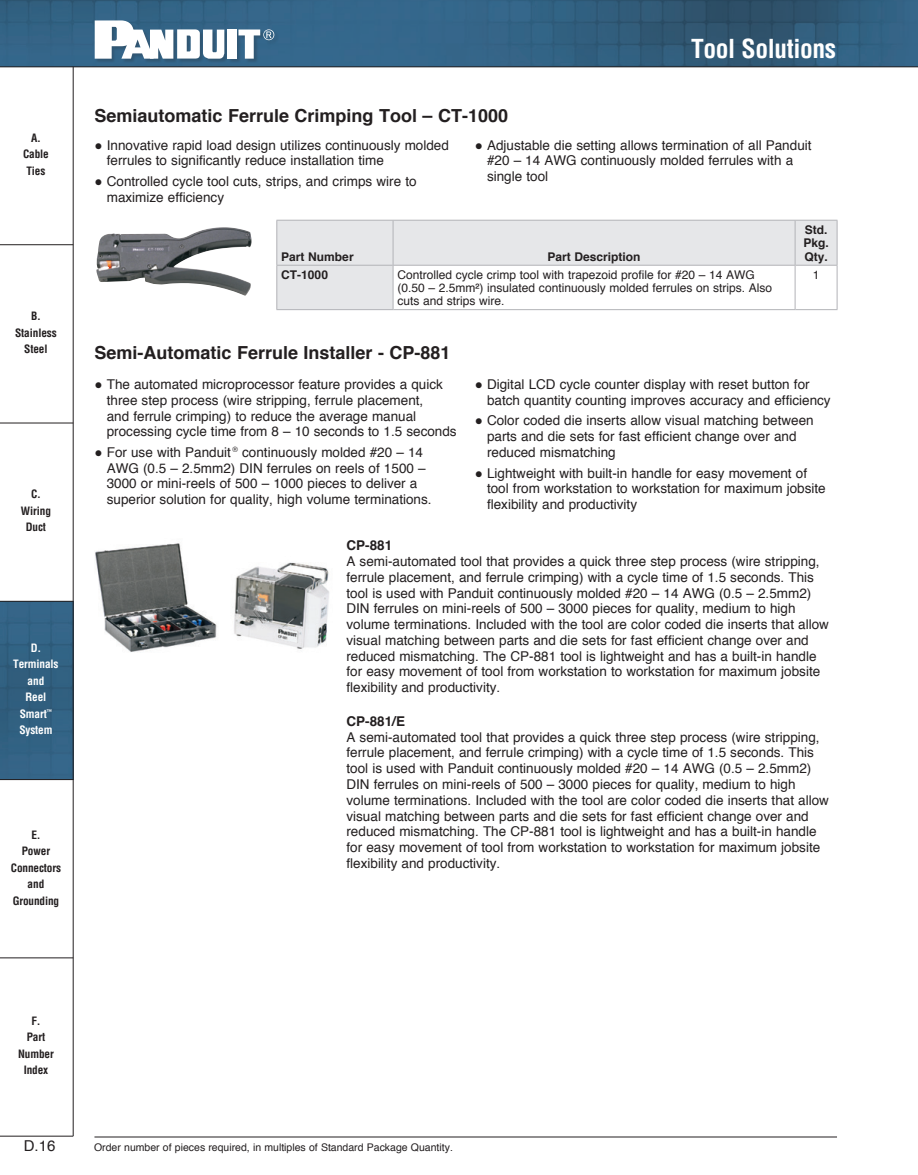
<style>
.page{position:relative;width:918px;height:1175px;background:#fff}
.page>*{position:absolute;margin:0;border:0;box-sizing:border-box;transform-origin:0 0}
.t1{font:700 condensed 25.5px "Helvetica";letter-spacing:-.015em;color:#fff}
.t2{font:700 18px "Helvetica";color:#231f20}
.t3{font:15px "Helvetica";color:#231f20}
.t4{font:13.5px/15.8px "Helvetica";color:#231f20}
.t5{font:700 13.5px "Helvetica";color:#231f20}
.t6{font:12px/13.2px "Helvetica";color:#231f20}
.t7{font:700 12px/13.5px "Helvetica";color:#231f20;text-align:justify}
.t8{font:700 condensed 11.25px/16.5px "Helvetica";letter-spacing:-.01em;color:#231f20;text-align:center}
.t9{font:700 condensed 11.25px/16.5px "Helvetica";letter-spacing:-.01em;color:#fff;text-align:center}
.t10{font:10.5px "Helvetica";color:#231f20}
</style>
<div class="page">
<img style="left:0;top:0;width:918px;height:67px">
<div style="left:95px;top:20px;width:184px;height:43px;background:#231f20;opacity:.22"></div>
<div style="left:228px;top:30px;width:9px;height:29px;background:#fff"></div>
<svg style="left:95px;top:20px;width:129px;height:39px"></svg>
<svg style="left:238px;top:29px;width:36px;height:30px"></svg>
<div style="left:0;top:602px;width:73px;height:177px;background:#326283"></div>
<hr style="left:0;top:244px;width:73px;height:1px;background:#231f20">
<hr style="left:0;top:423px;width:73px;height:1px;background:#231f20">
<hr style="left:0;top:601px;width:73px;height:1px;background:#231f20">
<hr style="left:0;top:779px;width:73px;height:1px;background:#231f20">
<hr style="left:0;top:957px;width:73px;height:1px;background:#231f20">
<hr style="left:0;top:1135px;width:73px;height:1px;background:#231f20">
<hr style="left:0;top:67px;width:918px;height:1px;background:#231f20">
<hr style="left:73px;top:67px;width:1px;height:1069px;background:#231f20">
<hr style="left:94px;top:1136px;width:743px;height:1px;background:#231f20">
<img style="left:96px;top:227px;width:155px;height:69px">
<img style="left:95px;top:543px;width:234px;height:109px">
<svg style="left:277px;top:221px;width:560px;height:88px;fill:#e6e7e9"></svg>
<hr style="left:795px;top:220px;width:1px;height:45px;background:#b2b3b7">
<hr style="left:837px;top:220px;width:1px;height:45px;background:#b2b3b7">
<hr style="left:795px;top:265px;width:42px;height:1px;background:#b2b3b7">
<hr style="left:837px;top:265px;width:1px;height:44px;background:#b2b3b7">
<hr style="left:795px;top:309px;width:42px;height:1px;background:#b2b3b7">
<hr style="left:393px;top:265px;width:402px;height:1px;background:#b2b3b7">
<hr style="left:795px;top:265px;width:1px;height:44px;background:#b2b3b7">
<hr style="left:393px;top:309px;width:402px;height:1px;background:#b2b3b7">
<hr style="left:276px;top:265px;width:117px;height:1px;background:#b2b3b7">
<hr style="left:276px;top:265px;width:1px;height:44px;background:#b2b3b7">
<hr style="left:393px;top:265px;width:1px;height:44px;background:#b2b3b7">
<hr style="left:276px;top:309px;width:117px;height:1px;background:#b2b3b7">
<hr style="left:393px;top:220px;width:402px;height:1px;background:#b2b3b7">
<hr style="left:795px;top:220px;width:42px;height:1px;background:#b2b3b7">
<hr style="left:276px;top:220px;width:117px;height:1px;background:#b2b3b7">
<hr style="left:276px;top:220px;width:1px;height:45px;background:#b2b3b7">
<hr style="left:393px;top:220px;width:1px;height:45px;background:#b2b3b7">
<p class="t8" style="left:23px;top:129px;width:27px">A.<br>Cable<br>Ties</p>
<p class="t8" style="left:15px;top:307px;width:43px">B.<br>Stainless<br>Steel</p>
<p class="t8" style="left:21px;top:486px;width:32px">C.<br>Wiring<br>Duct</p>
<p class="t9" style="left:13px;top:639px;width:47px">D.<br>Terminals and<br>Reel<br>Smart<sup>™<br></sup>System</p>
<p class="t8" style="left:11px;top:826px;width:52px">E.<br>Power<br>Connectors and<br>Grounding</p>
<h1 class="t1" style="left:691px;top:33px;width:147px">Tool Solutions</h1>
<h2 class="t2" style="left:94px;top:101px;width:415px">Semiautomatic Ferrule Crimping Tool – CT-1000</h2>
<p class="t4" style="left:107px;top:137px;width:344px;text-indent:-12px">● Innovative rapid load design utilizes continuously molded ferrules to significantly reduce installation time</p>
<p class="t4" style="left:107px;top:174px;width:311px;text-indent:-12px">● Controlled cycle tool cuts, strips, and crimps wire to maximize efficiency</p>
<p class="t4" style="left:487px;top:137px;width:326px;text-indent:-12px">● Adjustable die setting allows termination of all Panduit #20 – 14 AWG continuously molded ferrules with a single tool</p>
<p class="t7" style="left:281px;top:250px;width:74px">Part Number</p>
<p class="t7" style="left:548px;top:250px;width:95px">Part Description</p>
<p class="t7" style="left:803px;top:223px;width:27px">Std.<br>Pkg.<br>Qty.</p>
<p class="t7" style="left:281px;top:268px;width:48px">CT-1000</p>
<p class="t6" style="left:398px;top:268px;width:376px">Controlled cycle crimp tool with trapezoid profile for #20 – 14 AWG (0.50 – 2.5mm²) insulated continuously molded ferrules on strips. Also cuts and strips wire.</p>
<p class="t6" style="left:813px;top:268px;width:8px">1</p>
<h2 class="t2" style="left:94px;top:338px;width:358px">Semi-Automatic Ferrule Installer - CP-881</h2>
<p class="t4" style="left:107px;top:377px;width:351px;text-indent:-12px">● The automated microprocessor feature provides a quick three step process (wire stripping, ferrule placement,<br>and ferrule crimping) to reduce the average manual processing cycle time from 8 – 10 seconds to 1.5 seconds</p>
<p class="t4" style="left:107px;top:444px;width:326px;text-indent:-12px">● For use with Panduit <sup>®</sup> continuously molded #20 – 14<br>AWG (0.5 – 2.5mm2) DIN ferrules on reels of 1500 – 3000 or mini-reels of 500 – 1000 pieces to deliver a superior solution for quality, high volume terminations.</p>
<p class="t4" style="left:487px;top:377px;width:345px;text-indent:-12px">● Digital LCD cycle counter display with reset button for batch quantity counting improves accuracy and efficiency</p>
<p class="t4" style="left:487px;top:413px;width:328px;text-indent:-12px">● Color coded die inserts allow visual matching between parts and die sets for fast efficient change over and reduced mismatching</p>
<p class="t4" style="left:487px;top:465px;width:340px;text-indent:-12px">● Lightweight with built-in handle for easy movement of tool from workstation to workstation for maximum jobsite flexibility and productivity</p>
<p class="t5" style="left:346px;top:534px;width:47px">CP-881</p>
<p class="t4" style="left:346px;top:554px;width:484px">A semi-automated tool that provides a quick three step process (wire stripping, ferrule placement, and ferrule crimping) with a cycle time of 1.5 seconds. This tool is used with Panduit continuously molded #20 – 14 AWG (0.5 – 2.5mm2)<br>DIN ferrules on mini-reels of 500 – 3000 pieces for quality, medium to high volume terminations. Included with the tool are color coded die inserts that allow visual matching between parts and die sets for fast efficient change over and reduced mismatching. The CP-881 tool is lightweight and has a built-in handle for easy movement of tool from workstation to workstation for maximum jobsite flexibility and productivity.</p>
<p class="t5" style="left:346px;top:710px;width:60px">CP-881/E</p>
<p class="t4" style="left:346px;top:729px;width:484px">A semi-automated tool that provides a quick three step process (wire stripping, ferrule placement, and ferrule crimping) with a cycle time of 1.5 seconds. This tool is used with Panduit continuously molded #20 – 14 AWG (0.5 – 2.5mm2)<br>DIN ferrules on mini-reels of 500 – 3000 pieces for quality, medium to high volume terminations. Included with the tool are color coded die inserts that allow visual matching between parts and die sets for fast efficient change over and reduced mismatching. The CP-881 tool is lightweight and has a built-in handle for easy movement of tool from workstation to workstation for maximum jobsite flexibility and productivity.</p>
<p class="t8" style="left:18px;top:1012px;width:37px">F.<br>Part<br>Number<br>Index</p>
<p class="t3" style="left:24px;top:1134px;width:33px">D.16</p>
<p class="t10" style="left:94px;top:1139px;width:360px">Order number of pieces required, in multiples of Standard Package Quantity.</p>
</div>
